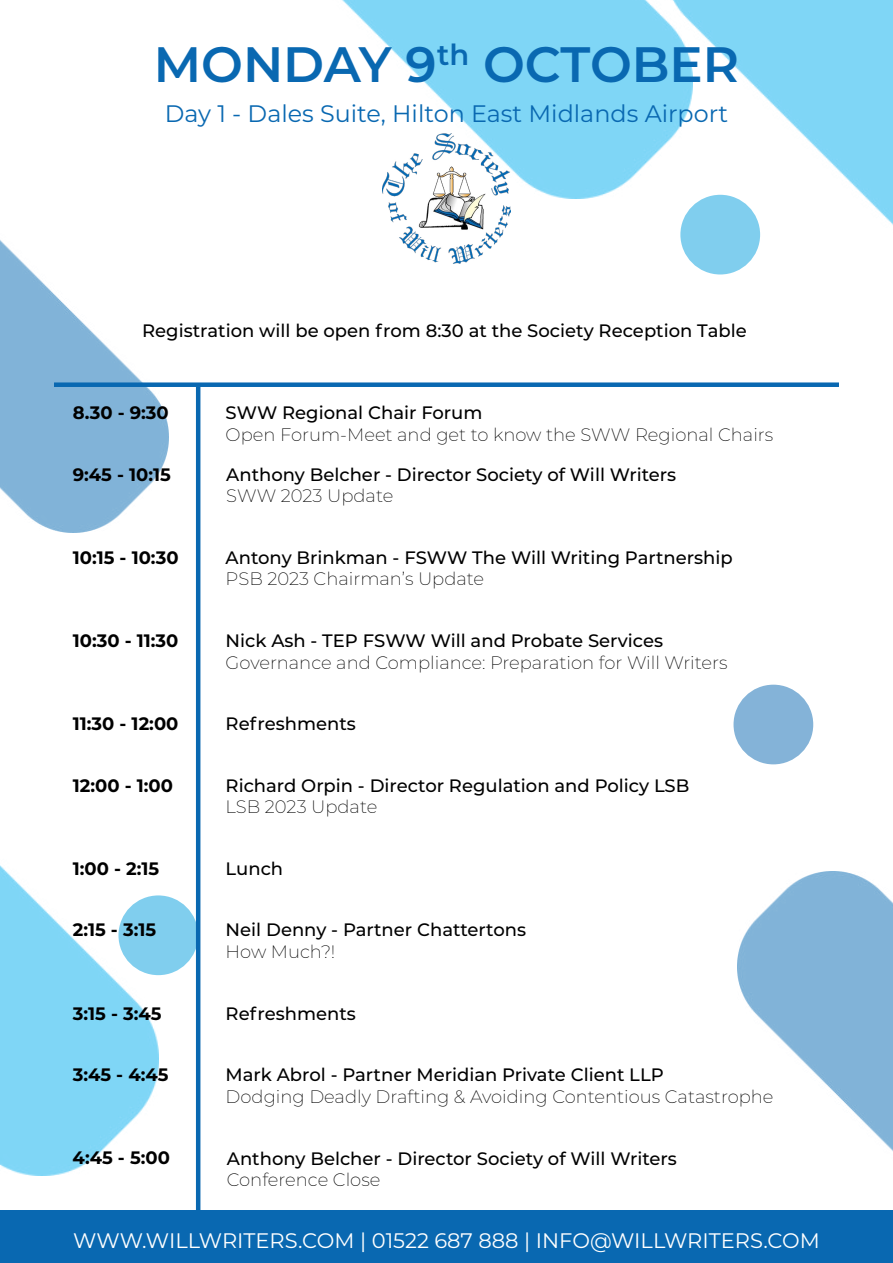
<style>
.page{position:relative;width:893px;height:1263px;background:#fff}
.page>*{position:absolute;margin:0;border:0;box-sizing:border-box;transform-origin:0 0}
.t1{font:600 49.65px "Montserrat";color:#0968b1}
.t2{font:23.85px "Montserrat";color:#0968b1}
.t3{font:21px "Montserrat";color:#fff}
.t4{font:500 18px "Montserrat";color:#000}
.t5{font:200 18px "Montserrat";color:#000}
.t6{font:700 18px "Montserrat";color:#000}
</style>
<div class="page">
<img style="left:0;top:240px;width:169px;height:292px">
<img style="left:0;top:865px;width:158px;height:311px">
<img style="left:682px;top:0;width:211px;height:249px">
<img style="left:342px;top:0;width:350px;height:199px">
<img style="left:738px;top:872px;width:155px;height:279px">
<div style="left:118px;top:895px;width:80px;height:80px;background:#80ceee;border-radius:50%"></div>
<div style="left:680px;top:195px;width:80px;height:79px;background:#80ceee;border-radius:50%"></div>
<div style="left:733px;top:685px;width:80px;height:79px;background:#84b3d8;border-radius:50%"></div>
<div style="left:0;top:1210px;width:893px;height:53px;background:#0968b1"></div>
<img style="left:382px;top:134px;width:129px;height:130px">
<hr style="left:196px;top:387px;width:4px;height:831px;background:#0968b1">
<div style="left:54px;top:382px;width:785px;height:5px;background:#0968b1"></div>
<h1 class="t1" style="left:154px;top:29px;width:587px">MONDAY 9<sup>th</sup> OCTOBER</h1>
<h2 class="t2" style="left:165px;top:97px;width:565px">Day 1 - Dales Suite, Hilton East Midlands Airport</h2>
<p class="t4" style="left:142px;top:318px;width:606px">Registration will be open from 8:30 at the Society Reception Table</p>
<p class="t6" style="left:73px;top:400px;width:98px">8.30 - 9:30</p>
<p class="t4" style="left:226px;top:400px;width:258px">SWW Regional Chair Forum</p>
<p class="t5" style="left:226px;top:422px;width:549px">Open Forum-Meet and get to know the SWW Regional Chairs</p>
<p class="t6" style="left:73px;top:461px;width:100px">9:45 - 10:15</p>
<p class="t4" style="left:226px;top:462px;width:452px">Anthony Belcher - Director Society of Will Writers</p>
<p class="t5" style="left:226px;top:484px;width:169px">SWW 2023 Update</p>
<p class="t6" style="left:73px;top:544px;width:107px">10:15 - 10:30</p>
<p class="t4" style="left:226px;top:545px;width:509px">Antony Brinkman - FSWW The Will Writing Partnership</p>
<p class="t5" style="left:226px;top:567px;width:260px">PSB 2023 Chairman’s Update</p>
<p class="t6" style="left:73px;top:628px;width:107px">10:30 - 11:30</p>
<p class="t4" style="left:226px;top:628px;width:439px">Nick Ash - TEP FSWW Will and Probate Services</p>
<p class="t5" style="left:226px;top:650px;width:503px">Governance and Compliance: Preparation for Will Writers</p>
<p class="t6" style="left:73px;top:711px;width:107px">11:30 - 12:00</p>
<p class="t4" style="left:226px;top:711px;width:132px">Refreshments</p>
<p class="t6" style="left:73px;top:773px;width:102px">12:00 - 1:00</p>
<p class="t4" style="left:226px;top:773px;width:465px">Richard Orpin - Director Regulation and Policy LSB</p>
<p class="t5" style="left:226px;top:795px;width:153px">LSB 2023 Update</p>
<p class="t6" style="left:73px;top:855px;width:88px">1:00 - 2:15</p>
<p class="t4" style="left:226px;top:856px;width:59px">Lunch</p>
<p class="t6" style="left:73px;top:917px;width:85px">2:15 - 3:15</p>
<p class="t4" style="left:226px;top:917px;width:302px">Neil Denny - Partner Chattertons</p>
<p class="t5" style="left:226px;top:939px;width:111px">How Much?!</p>
<p class="t6" style="left:73px;top:1000px;width:90px">3:15 - 3:45</p>
<p class="t4" style="left:226px;top:1001px;width:132px">Refreshments</p>
<p class="t6" style="left:73px;top:1062px;width:97px">3:45 - 4:45</p>
<p class="t4" style="left:226px;top:1062px;width:440px">Mark Abrol - Partner Meridian Private Client LLP</p>
<p class="t5" style="left:226px;top:1084px;width:549px">Dodging Deadly Drafting &amp; Avoiding Contentious Catastrophe</p>
<p class="t6" style="left:73px;top:1145px;width:99px">4:45 - 5:00</p>
<p class="t4" style="left:227px;top:1146px;width:452px">Anthony Belcher - Director Society of Will Writers</p>
<p class="t5" style="left:227px;top:1168px;width:155px">Conference Close</p>
<p class="t3" style="left:73px;top:1226px;width:748px">WWW.WILLWRITERS.COM | 01522 687 888 | INFO@WILLWRITERS.COM</p>
</div>
